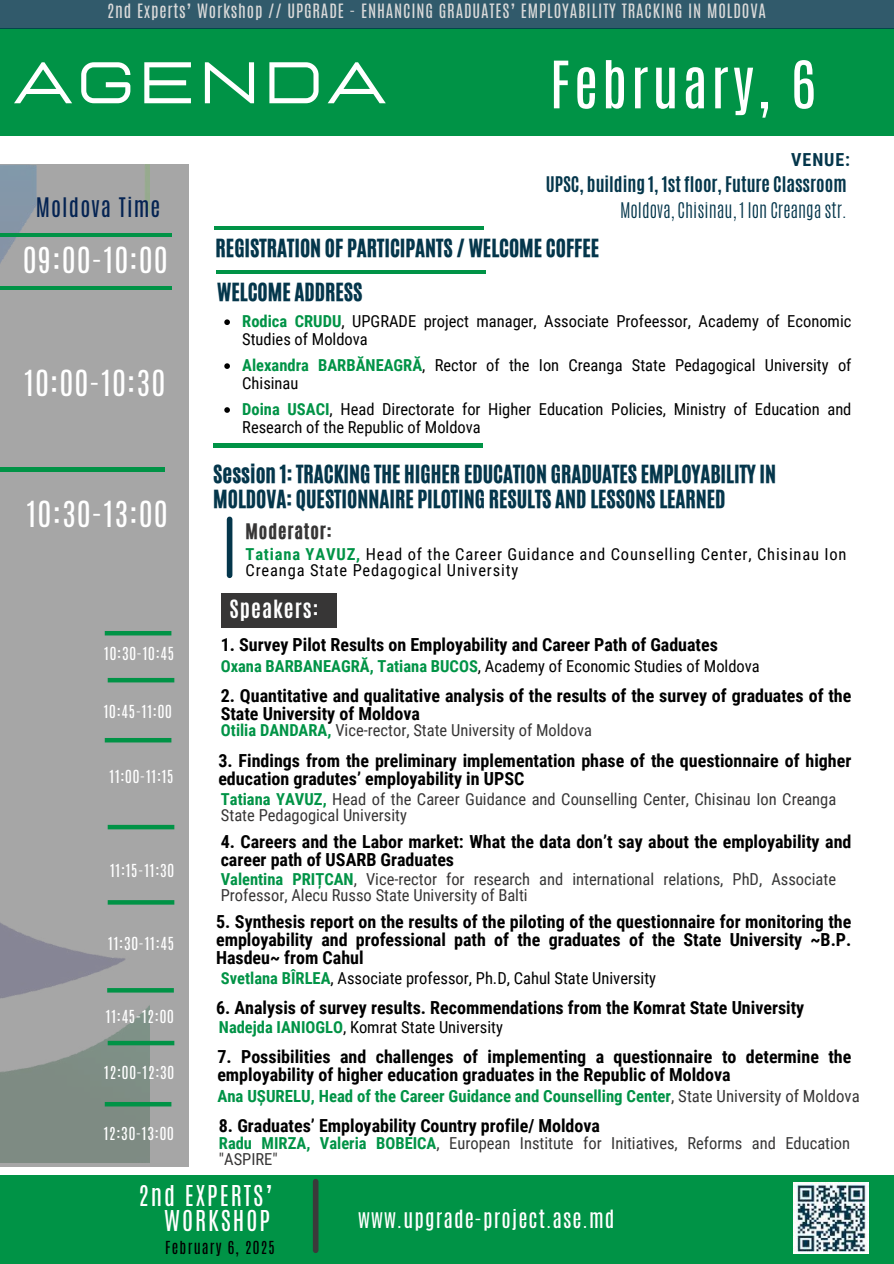
<style>
.page{position:relative;width:894px;height:1264px;background:#fff}
.page>*{position:absolute;margin:0;border:0;box-sizing:border-box;transform-origin:0 0}
.t1{font:58.5px "Lastica";letter-spacing:.065em;color:#fff}
.t2{font:55.5px "Antonio";letter-spacing:.07em;color:#fff}
.t3{font:30px "Antonio";letter-spacing:.05em;color:#fff}
.t4{font:24px/25.2px "Antonio";letter-spacing:.08em;color:#fff;text-align:right}
.t5{font:22.5px "Antonio";letter-spacing:.05em;color:#052453}
.t6{font:21px/24.8px "CA Generated";color:#04364b}
.t7{font:21px "Antonio";letter-spacing:.05em;color:#fff}
.t8{font:700 21px "Antonio";letter-spacing:.05em;color:#fff}
.t9{font:700 18px/18px "Roboto Condensed";color:#000}
.t10{font:700 18px "Antonio";color:#04364b}
.t11{font:300 18px "Antonio";color:#04364b}
.t12{font:18px "CA Generated";letter-spacing:.05em;color:#373636}
.t13{font:700 18px "Roboto Condensed";letter-spacing:.05em;color:#04364b}
.t14{font:700 16.8px "Roboto Condensed";color:#009346}
.t15{font:16.5px/18px "Roboto Condensed";color:#000}
.t16{font:16.5px/15.8px "Roboto Condensed";color:#373636}
.t17{font:16.5px/15.8px "Roboto Condensed";letter-spacing:.05em;color:#000}
.t18{font:16.5px "Antonio";letter-spacing:.05em;color:#d9d9d9}
.t19{font:15px "Antonio";letter-spacing:.05em;color:#fff}
.t20{font:15px "Antonio";letter-spacing:.08em;color:#000}
.s1{font-weight:700;color:#009346}
.s2{font-weight:400;color:#373636}
</style>
<div class="page">
<div style="left:0;top:164px;width:188px;height:1002px;background:#a6a6a6"></div>
<img style="left:0;top:164px;width:149px;height:998px">
<hr style="left:0;top:467px;width:165px;height:4px;background:#009346">
<hr style="left:0;top:286px;width:171px;height:3px;background:#009346">
<div style="left:0;top:29px;width:893px;height:107px;background:#009346"></div>
<div style="left:0;top:0;width:893px;height:29px;background:#315a6b"></div>
<div style="left:0;top:1175px;width:893px;height:88px;background:#009346"></div>
<div style="left:313px;top:1181px;width:5px;height:69px;background:#3b3a3a"></div>
<svg style="left:224px;top:319px;width:6px;height:6px"></svg>
<svg style="left:224px;top:363px;width:6px;height:6px"></svg>
<svg style="left:224px;top:407px;width:6px;height:6px"></svg>
<div style="left:221px;top:592px;width:115px;height:35px;background:#373636"></div>
<div style="left:227px;top:519px;width:5px;height:56px;background:#04364b"></div>
<hr style="left:213px;top:443px;width:269px;height:4px;background:#009346">
<hr style="left:216px;top:270px;width:269px;height:4px;background:#009346">
<hr style="left:0;top:233px;width:172px;height:4px;background:#009346">
<hr style="left:214px;top:226px;width:269px;height:3px;background:#009346">
<hr style="left:105px;top:631px;width:66px;height:4px;background:#009346">
<hr style="left:108px;top:678px;width:66px;height:4px;background:#009346">
<hr style="left:105px;top:738px;width:66px;height:4px;background:#009346">
<div style="left:108px;top:824px;width:66px;height:5px;background:#009346"></div>
<svg style="left:108px;top:900px;width:66px;height:4px"></svg>
<hr style="left:107px;top:988px;width:67px;height:4px;background:#009346">
<div style="left:108px;top:1040px;width:66px;height:5px;background:#009346"></div>
<div style="left:105px;top:1101px;width:66px;height:5px;background:#009346"></div>
<img style="left:793px;top:1182px;width:74px;height:71px">
<p class="t18" style="left:107px;top:-1px;width:660px">2nd Experts’ Workshop // UPGRADE - ENHANCING GRADUATES’ EMPLOYABILITY TRACKING IN MOLDOVA</p>
<h1 class="t1" style="left:13px;top:54px;width:375px">AGENDA</h1>
<p class="t5" style="left:36px;top:191px;width:126px">Moldova Time</p>
<h2 class="t2" style="left:550px;top:45px;width:267px">February, 6</h2>
<p class="t13" style="left:791px;top:150px;width:60px">VENUE:</p>
<p class="t11" style="left:619px;top:197px;width:228px">Moldova, Chisinau, 1 Ion Creanga str.</p>
<p class="t10" style="left:545px;top:171px;width:302px">UPSC, building 1, 1st floor, Future Classroom</p>
<h3 class="t3" style="left:23px;top:239px;width:146px">09:00-10:00</h3>
<p class="t6" style="left:215px;top:236px;width:385px">REGISTRATION OF PARTICIPANTS / WELCOME COFFEE</p>
<h3 class="t3" style="left:24px;top:362px;width:142px">10:00-10:30</h3>
<h3 class="t3" style="left:27px;top:492px;width:142px">10:30-13:00</h3>
<p class="t19" style="left:104px;top:643px;width:71px">10:30-10:45</p>
<p class="t19" style="left:104px;top:701px;width:70px">10:45-11:00</p>
<p class="t19" style="left:109px;top:766px;width:66px">11:00-11:15</p>
<p class="t19" style="left:110px;top:859px;width:66px">11:15-11:30</p>
<p class="t19" style="left:108px;top:933px;width:68px">11:30-11:45</p>
<p class="t19" style="left:106px;top:1006px;width:69px">11:45-12:00</p>
<p class="t19" style="left:104px;top:1061px;width:71px">12:00-12:30</p>
<p class="t19" style="left:104px;top:1122px;width:72px">12:30-13:00</p>
<p class="t6" style="left:217px;top:280px;width:146px">WELCOME ADDRESS</p>
<p class="t15" style="left:242px;top:312px;width:610px"><span class="s1">Rodica CRUDU</span>, UPGRADE project manager, Associate Profeessor, Academy of Economic<br>Studies of Moldova</p>
<p class="t15" style="left:242px;top:356px;width:610px"><span class="s1">Alexandra BARBĂNEAGRĂ</span>, Rector of the Ion Creanga State Pedagogical University of<br>Chisinau</p>
<p class="t15" style="left:242px;top:400px;width:610px"><span class="s1">Doina USACI</span>, Head Directorate for Higher Education Policies, Ministry of Education and<br>Research of the Republic of Moldova</p>
<p class="t6" style="left:213px;top:462px;width:564px">Session 1: TRACKING THE HIGHER EDUCATION GRADUATES EMPLOYABILITY IN<br>MOLDOVA: QUESTIONNAIRE PILOTING RESULTS AND LESSONS LEARNED</p>
<p class="t12" style="left:245px;top:518px;width:88px">Moderator:</p>
<p class="t17" style="left:245px;top:547px;width:602px"><span class="s1">Tatiana YAVUZ,</span> Head of the Career Guidance and Counselling Center, Chisinau Ion<br>Creanga State Pedagogical University</p>
<p class="t8" style="left:229px;top:594px;width:90px">Speakers:</p>
<p class="t9" style="left:221px;top:635px;width:498px">1. Survey Pilot Results on Employability and Career Path of Gaduates</p>
<p class="t15" style="left:221px;top:657px;width:540px"><span class="s1">Oxana BARBANEAGRĂ, Tatiana BUCOS</span>, Academy of Economic Studies of Moldova</p>
<p class="t9" style="left:221px;top:686px;width:632px">2. Quantitative and qualitative analysis of the results of the survey of graduates of the<br>State University of Moldova</p>
<p class="t16" style="left:221px;top:722px;width:372px"><span class="s1">Otilia DANDARA,</span> Vice-rector, State University of Moldova</p>
<p class="t9" style="left:218px;top:751px;width:634px">3. Findings from the preliminary implementation phase of the questionnaire of higher education gradutes’ employability in UPSC</p>
<p class="t16" style="left:221px;top:791px;width:616px"><span class="s1">Tatiana YAVUZ,</span> Head of the Career Guidance and Counselling Center, Chisinau Ion Creanga<br>State Pedagogical University</p>
<p class="t9" style="left:221px;top:832px;width:632px">4. Careers and the Labor market: What the data don’t say about the employability and career path of USARB Graduates</p>
<p class="t16" style="left:221px;top:871px;width:616px"><span class="s1">Valentina PRIȚCAN</span>, Vice-rector for research and international relations, PhD, Associate<br>Professor, Alecu Russo State University of Balti</p>
<p class="t9" style="left:216px;top:912px;width:636px;text-align:justify">5. Synthesis report on the results of the piloting of the questionnaire for monitoring the employability and professional path of the graduates of the State University ~B.P.<br>Hasdeu~ from Cahul</p>
<p class="t9" style="left:216px;top:998px;width:589px">6. Analysis of survey results. Recommendations from the Komrat State University</p>
<p class="t15" style="left:219px;top:1018px;width:285px"><span class="s1">Nadejda IANIOGLO</span>, Komrat State University</p>
<p class="t9" style="left:217px;top:1048px;width:635px">7. Possibilities and challenges of implementing a questionnaire to determine the employability of higher education graduates in the Republic of Moldova</p>
<p class="t14" style="left:217px;top:1086px;width:643px">Ana UȘURELU, Head of the Career Guidance and Counselling Center<span class="s2">, State University of Moldova</span></p>
<p class="t15" style="left:221px;top:969px;width:436px"><span class="s1">Svetlana BÎRLEA</span>, Associate professor, Ph.D, Cahul State University</p>
<p class="t9" style="left:219px;top:1116px;width:382px">8. Graduates’ Employability Country profile/ Moldova</p>
<p class="t16" style="left:219px;top:1135px;width:632px"><span class="s1">Radu MIRZA, Valeria BOBEICA</span>, European Institute for Initiatives, Reforms and Education "ASPIRE"</p>
<h3 class="t4" style="left:138px;top:1183px;width:135px">2nd EXPERTS’<br>WORKSHOP</h3>
<p class="t20" style="left:165px;top:1236px;width:111px">February 6, 2025</p>
<p class="t7" style="left:358px;top:1203px;width:258px">www.upgrade-project.ase.md</p>
</div>
